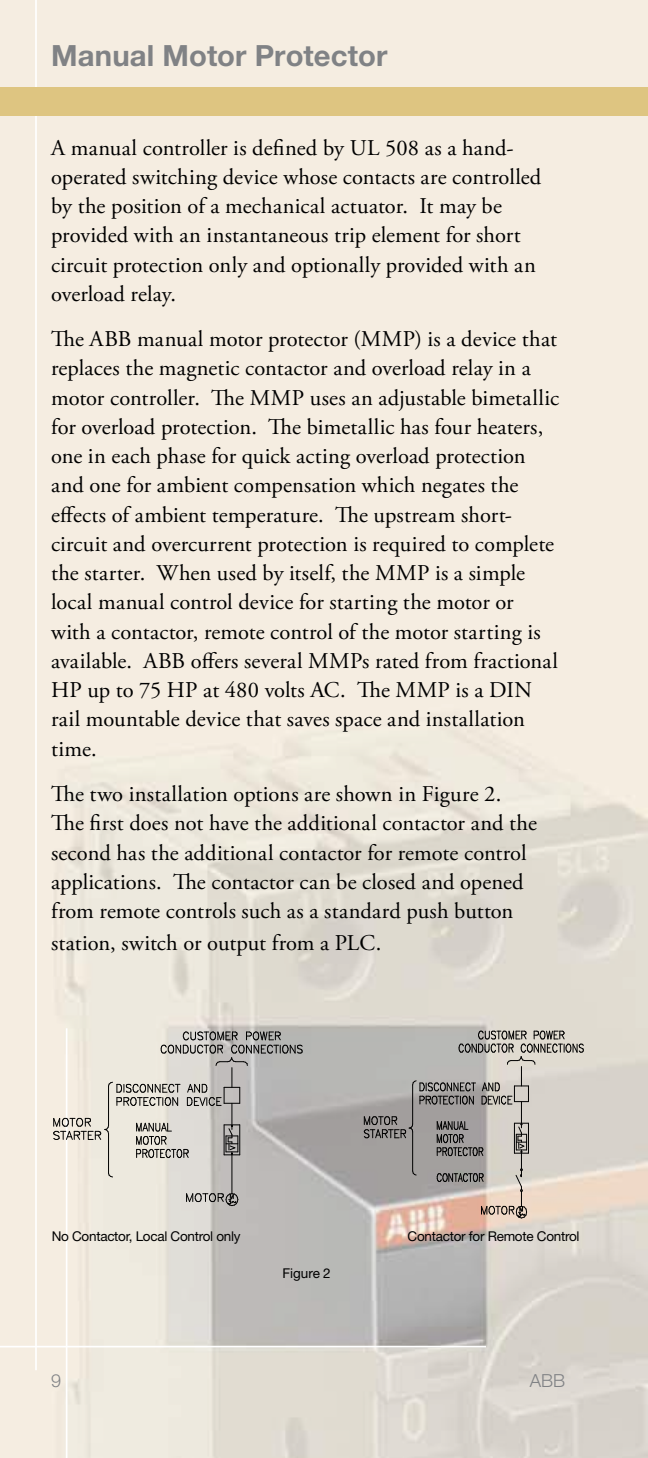
<style>
.page{position:relative;width:648px;height:1458px;background:#fff}
.page>*{position:absolute;margin:0;border:0;box-sizing:border-box;transform-origin:0 0}
.t1{font:700 29.25px "Helvetica Neue LT Std";letter-spacing:.005em;color:#808285}
.t2{font:22.5px/29.2px "Adobe Garamond Pro";letter-spacing:.005em;color:#000}
.t3{font:300 18px "Helvetica Neue LT Std";color:#808285}
.t4{font:13.5px "Helvetica Neue LT Std";letter-spacing:-.02em;color:#000}
</style>
<div class="page">
<img style="left:0;top:0;width:648px;height:1458px">
<hr style="left:35px;top:0;width:2px;height:1370px;background:#fff">
<hr style="left:0;top:1346px;width:486px;height:1px;background:#fff">
<hr style="left:66px;top:1028px;width:1px;height:430px;background:#fff">
<svg style="left:185px;top:1193px;width:53px;height:13px"></svg>
<hr style="left:232px;top:1154px;width:1px;height:40px;background:#000">
<svg style="left:108px;top:1173px;width:5px;height:5px"></svg>
<hr style="left:108px;top:1134px;width:1px;height:39px;background:#000">
<svg style="left:53px;top:1032px;width:250px;height:127px;background:#c7c3bd"></svg>
<svg style="left:363px;top:1031px;width:221px;height:187px;background:#b9b3ad"></svg>
<hr style="left:514px;top:1123px;width:1px;height:30px;background:#000">
<div style="left:0;top:87px;width:648px;height:29px;background:#dec581"></div>
<h1 class="t1" style="left:51px;top:37px;width:338px">Manual Motor Protector</h1>
<p class="t2" style="left:51px;top:134px;width:492px">A manual controller is defined by UL 508 as a hand&shy;operated switching device whose contacts are controlled by the position of a mechanical actuator. It may be provided with an instantaneous trip element for short circuit protection only and optionally provided with an overload relay.</p>
<p class="t2" style="left:51px;top:325px;width:509px">The ABB manual motor protector (MMP) is a device that replaces the magnetic contactor and overload relay in a motor controller. The MMP uses an adjustable bimetallic for overload protection. The bimetallic has four heaters, one in each phase for quick acting overload protection and one for ambient compensation which negates the effects of ambient temperature. The upstream short&shy;circuit and overcurrent protection is required to complete the starter. When used by itself, the MMP is a simple local manual control device for starting the motor or with a contactor, remote control of the motor starting is available. ABB offers several MMPs rated from fractional HP up to 75 HP at 480 volts AC. The MMP is a DIN rail mountable device that saves space and installation time.</p>
<p class="t2" style="left:51px;top:780px;width:487px">The two installation options are shown in Figure 2.<br>The first does not have the additional contactor and the second has the additional contactor for remote control applications. The contactor can be closed and opened from remote controls such as a standard push button</p>
<p class="t2" style="left:51px;top:929px;width:332px">station, switch or output from a PLC.</p>
<p class="t4" style="left:52px;top:1229px;width:190px">No Contactor, Local Control only</p>
<p class="t4" style="left:408px;top:1229px;width:173px">Contactor for Remote Control</p>
<p class="t4" style="left:282px;top:1265px;width:50px">Figure 2</p>
<p class="t3" style="left:51px;top:1370px;width:12px">9</p>
<p class="t3" style="left:530px;top:1370px;width:37px">ABB</p>
</div>
